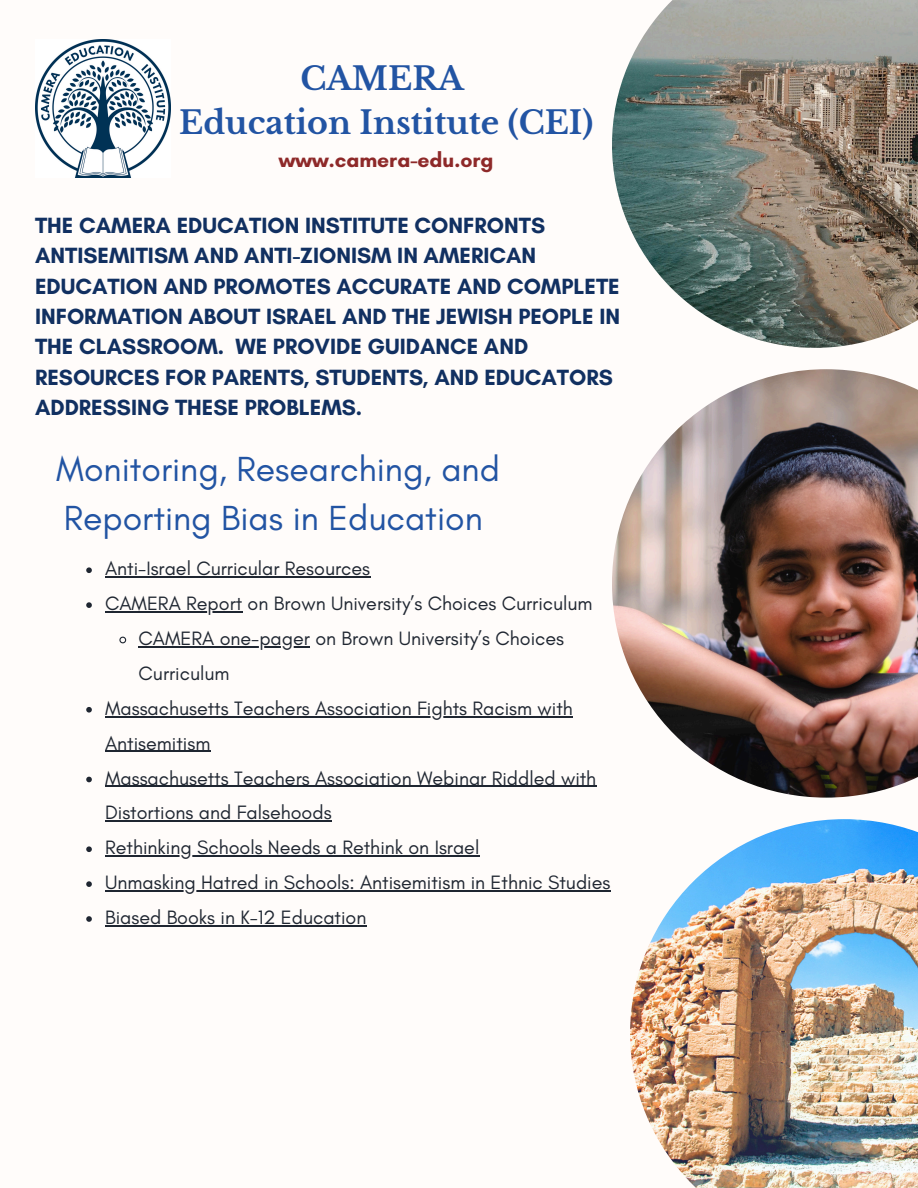
<style>
.page{position:relative;width:918px;height:1188px;background:#fffcfa}
.page>*{position:absolute;margin:0;border:0;box-sizing:border-box;transform-origin:0 0}
.t1{font:35.55px/49.5px "Glacial Indifference";color:#2254a3}
.t2{font:700 31.65px/43.8px "Libre Baskerville";color:#2254a3;text-align:center}
.t3{font:700 22.5px/30.3px "Glacial Indifference";color:#113061}
.t4{font:700 21.15px "Glacial Indifference";color:#8e2929}
.t5{font:19.65px/34.8px "Glacial Indifference";color:#1f2631}
</style>
<div class="page">
<img style="left:612px;top:0;width:306px;height:348px">
<img style="left:612px;top:369px;width:306px;height:429px">
<img style="left:630px;top:819px;width:288px;height:369px">
<img style="left:35px;top:40px;width:135px;height:137px">
<svg style="left:86px;top:567px;width:6px;height:6px"></svg>
<hr style="left:105px;top:576px;width:265px;height:2px;background:#1f2631">
<svg style="left:86px;top:602px;width:6px;height:6px"></svg>
<hr style="left:105px;top:611px;width:137px;height:1px;background:#1f2631">
<svg style="left:119px;top:636px;width:8px;height:8px"></svg>
<hr style="left:139px;top:646px;width:171px;height:1px;background:#1f2631">
<svg style="left:86px;top:707px;width:6px;height:6px"></svg>
<hr style="left:105px;top:716px;width:468px;height:1px;background:#1f2631">
<hr style="left:105px;top:751px;width:105px;height:1px;background:#1f2631">
<svg style="left:86px;top:777px;width:6px;height:5px"></svg>
<hr style="left:105px;top:786px;width:491px;height:1px;background:#1f2631">
<hr style="left:105px;top:821px;width:227px;height:1px;background:#1f2631">
<svg style="left:86px;top:846px;width:6px;height:6px"></svg>
<hr style="left:105px;top:855px;width:374px;height:2px;background:#1f2631">
<svg style="left:86px;top:881px;width:6px;height:6px"></svg>
<hr style="left:105px;top:890px;width:505px;height:1px;background:#1f2631">
<svg style="left:86px;top:916px;width:6px;height:6px"></svg>
<hr style="left:105px;top:925px;width:261px;height:1px;background:#1f2631">
<p class="t2" style="left:179px;top:57px;width:416px">CAMERA<br>Education Institute (CEI)</p>
<p class="t4" style="left:279px;top:146px;width:216px">www.camera-edu.org</p>
<h1 class="t3" style="left:35px;top:210px;width:587px">THE CAMERA EDUCATION INSTITUTE CONFRONTS ANTISEMITISM AND ANTI-ZIONISM IN AMERICAN EDUCATION AND PROMOTES ACCURATE AND COMPLETE INFORMATION ABOUT ISRAEL AND THE JEWISH PEOPLE IN THE CLASSROOM. WE PROVIDE GUIDANCE AND RESOURCES FOR PARENTS, STUDENTS, AND EDUCATORS ADDRESSING THESE PROBLEMS.</h1>
<p class="t1" style="left:56px;top:444px;width:445px">Monitoring, Researching, and<br>Reporting Bias in Education</p>
<p class="t5" style="left:105px;top:551px;width:267px">Anti-Israel Curricular Resources</p>
<p class="t5" style="left:105px;top:586px;width:489px">CAMERA Report on Brown University’s Choices Curriculum</p>
<p class="t5" style="left:139px;top:621px;width:427px">CAMERA one-pager on Brown University’s Choices<br>Curriculum</p>
<p class="t5" style="left:105px;top:691px;width:469px">Massachusetts Teachers Association Fights Racism with<br>Antisemitism</p>
<p class="t5" style="left:105px;top:760px;width:493px">Massachusetts Teachers Association Webinar Riddled with<br>Distortions and Falsehoods</p>
<p class="t5" style="left:105px;top:830px;width:376px">Rethinking Schools Needs a Rethink on Israel</p>
<p class="t5" style="left:105px;top:865px;width:507px">Unmasking Hatred in Schools: Antisemitism in Ethnic Studies</p>
<p class="t5" style="left:105px;top:900px;width:263px">Biased Books in K-12 Education</p>
</div>
